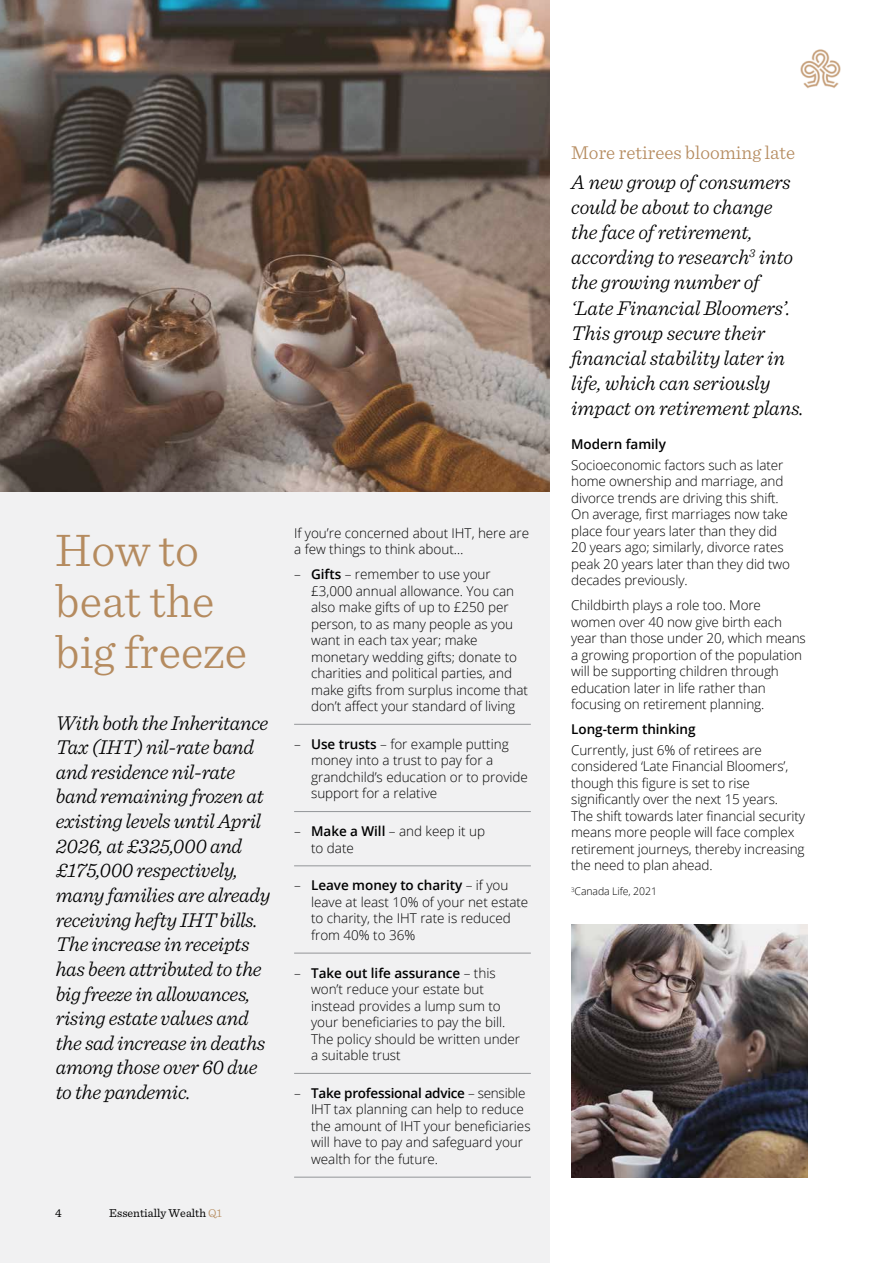
<style>
.page{position:relative;width:893px;height:1263px;background:#fff}
.page>*{position:absolute;margin:0;border:0;box-sizing:border-box;transform-origin:0 0}
.t1{font:300 48px/51px "Sentinel";color:#b58b5f}
.t2{font:italic 300 21px/24.6px "Sentinel";letter-spacing:-.01em;color:#000}
.t3{font:300 19.5px "Sentinel";color:#b58b5f}
.t4{font:300 13.5px/16.5px "Open Sans";letter-spacing:-.01em;color:#000}
.t5{font:600 13.5px "Open Sans";letter-spacing:-.005em;color:#000}
.t6{font:12px "Sentinel";color:#000}
.t7{font:300 10.5px "Open Sans";letter-spacing:-.01em;color:#000}
.s1{font-weight:300;color:#b58b5f}
.s2{font-weight:600}
</style>
<div class="page">
<div style="left:0;top:0;width:550px;height:1263px;background:#f1f1f2"></div>
<img style="left:0;top:0;width:550px;height:491px">
<img style="left:571px;top:925px;width:237px;height:253px">
<hr style="left:294px;top:724px;width:237px;height:1px;background:#939598">
<hr style="left:294px;top:811px;width:237px;height:1px;background:#939598">
<hr style="left:294px;top:865px;width:237px;height:1px;background:#939598">
<hr style="left:294px;top:953px;width:237px;height:1px;background:#939598">
<hr style="left:294px;top:1073px;width:237px;height:1px;background:#939598">
<hr style="left:294px;top:1177px;width:237px;height:1px;background:#939598">
<img style="left:800px;top:49px;width:40px;height:40px">
<h1 class="t1" style="left:55px;top:521px;width:194px">How to beat the big freeze</h1>
<p class="t2" style="left:56px;top:709px;width:216px">With both the Inheritance<br>Tax (IHT) nil-rate band and residence nil-rate band remaining frozen at existing levels until April<br>2026, at £325,000 and £175,000 respectively, many families are already receiving hefty IHT bills.<br>The increase in receipts has been attributed to the big freeze in allowances, rising estate values and the sad increase in deaths among those over 60 due to the pandemic.</p>
<p class="t6" style="left:55px;top:1204px;width:8px">4</p>
<p class="t6" style="left:109px;top:1204px;width:114px">Essentially Wealth <span class="s1">Q1</span></p>
<p class="t4" style="left:294px;top:524px;width:236px">If you’re concerned about IHT, here are a few things to think about…</p>
<p class="t4" style="left:311px;top:566px;width:218px;text-indent:-17px">– <span class="s2">Gifts</span> – remember to use your £3,000 annual allowance. You can also make gifts of up to £250 per person, to as many people as you want in each tax year; make monetary wedding gifts; donate to charities and political parties, and make gifts from surplus income that don’t affect your standard of living</p>
<p class="t4" style="left:311px;top:735px;width:218px;text-indent:-17px">– <span class="s2">Use trusts</span> – for example putting money into a trust to pay for a grandchild’s education or to provide support for a relative</p>
<p class="t4" style="left:311px;top:823px;width:176px;text-indent:-17px">– <span class="s2">Make a Will</span> – and keep it up to date</p>
<p class="t4" style="left:311px;top:877px;width:219px;text-indent:-17px">– <span class="s2">Leave money to charity</span> – if you leave at least 10% of your net estate to charity, the IHT rate is reduced from 40% to 36%</p>
<p class="t4" style="left:311px;top:964px;width:211px;text-indent:-17px">– <span class="s2">Take out life assurance</span> – this won’t reduce your estate but instead provides a lump sum to your beneficiaries to pay the bill.<br>The policy should be written under a suitable trust</p>
<p class="t4" style="left:311px;top:1084px;width:221px;text-indent:-17px">– <span class="s2">Take professional advice</span> – sensible IHT tax planning can help to reduce the amount of IHT your beneficiaries will have to pay and safeguard your wealth for the future.</p>
<h3 class="t3" style="left:571px;top:138px;width:225px">More retirees blooming late</h3>
<p class="t2" style="left:571px;top:168px;width:234px;line-height:25.2px">A new group of consumers could be about to change the face of retirement, according to research<sup>3</sup> into the growing number of ‘Late Financial Bloomers’.<br>This group secure their financial stability later in life, which can seriously impact on retirement plans.</p>
<p class="t5" style="left:571px;top:435px;width:96px">Modern family</p>
<p class="t4" style="left:571px;top:456px;width:220px">Socioeconomic factors such as later home ownership and marriage, and divorce trends are driving this shift.<br>On average, first marriages now take place four years later than they did 20 years ago; similarly, divorce rates peak 20 years later than they did two decades previously.</p>
<p class="t4" style="left:571px;top:597px;width:236px">Childbirth plays a role too. More women over 40 now give birth each year than those under 20, which means a growing proportion of the population will be supporting children through education later in life rather than focusing on retirement planning.</p>
<p class="t5" style="left:571px;top:720px;width:126px">Long-term thinking</p>
<p class="t4" style="left:571px;top:741px;width:235px">Currently, just 6% of retirees are considered ‘Late Financial Bloomers’, though this figure is set to rise significantly over the next 15 years.<br>The shift towards later financial security means more people will face complex retirement journeys, thereby increasing the need to plan ahead.</p>
<p class="t7" style="left:571px;top:884px;width:87px"><sup>3</sup>Canada Life, 2021</p>
</div>
